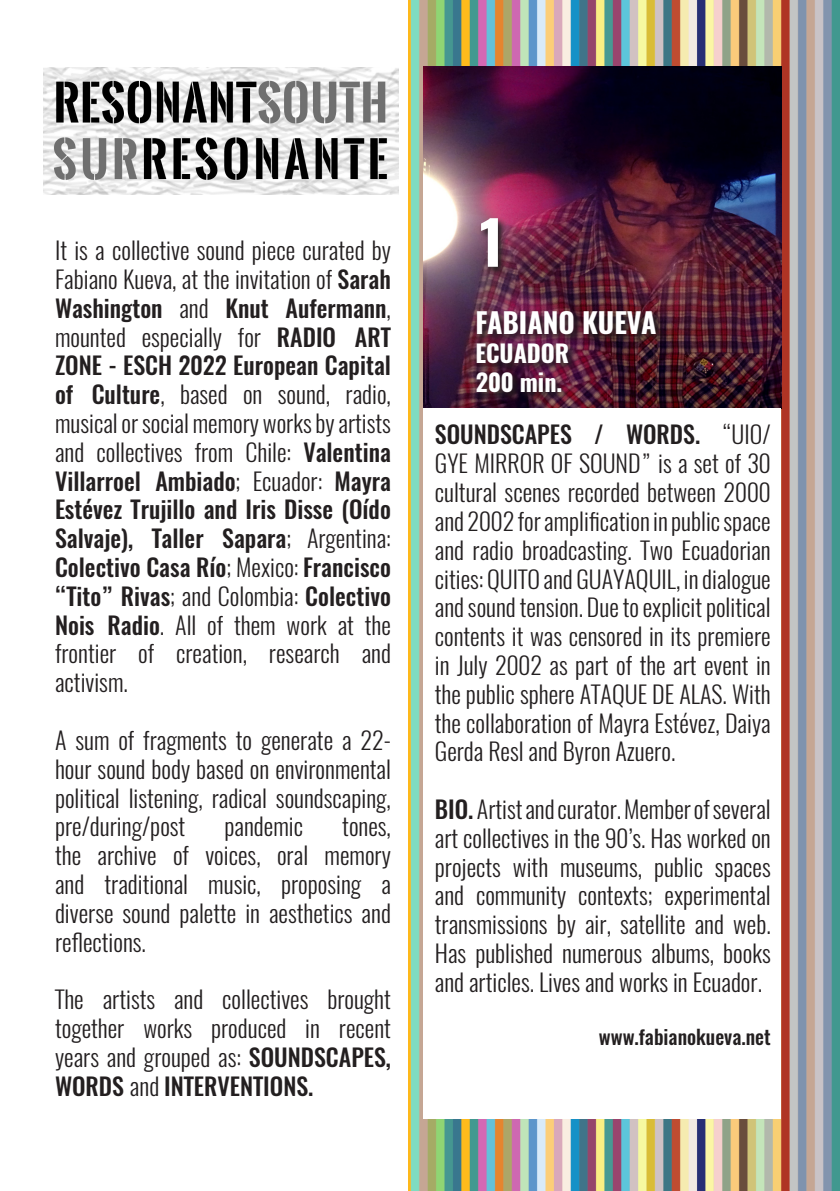
<style>
.page{position:relative;width:840px;height:1191px;background:#fff}
.page>*{position:absolute;margin:0;border:0;box-sizing:border-box;transform-origin:0 0}
.t1{font:700 60px "Oswald";color:#fff}
.t2{font:700 28px "Oswald";color:#fff}
.t3{font:300 24px/28.8px "Oswald";color:#231f20;text-align:justify}
.t4{font:700 24px "Oswald";color:#fff}
.t5{font:500 20px "Oswald";color:#231f20}
.s1{font-weight:500}
</style>
<div class="page">
<img style="left:408px;top:0;width:431px;height:1191px">
<img style="left:43px;top:68px;width:355px;height:126px">
<img style="left:423px;top:67px;width:357px;height:1052px">
<img style="left:474px;top:217px;width:259px;height:219px">
<p class="t3" style="left:55px;top:236px;width:337px">It is a collective sound piece curated by Fabiano Kueva, at the invitation of <span class="s1">Sarah Washington</span> and <span class="s1">Knut Aufermann</span>, mounted especially for <span class="s1">RADIO ART ZONE - ESCH 2022 European Capital of Culture</span>, based on sound, radio, musical or social memory works by artists and collectives from Chile: <span class="s1">Valentina Villarroel Ambiado</span>; Ecuador: <span class="s1">Mayra Estévez Trujillo and Iris Disse (Oído Salvaje), Taller Sapara</span>; Argentina:<br><span class="s1">Colectivo Casa Río</span>; Mexico: <span class="s1">Francisco “Tito” Rivas</span>; and Colombia: <span class="s1">Colectivo Nois Radio</span>. All of them work at the frontier of creation, research and activism.</p>
<p class="t3" style="left:55px;top:726px;width:337px">A sum of fragments to generate a 22- hour sound body based on environmental political listening, radical soundscaping, pre/during/post</p>
<p class="t3" style="left:224px;top:812px;width:80px">pandemic</p>
<p class="t3" style="left:55px;top:812px;width:337px;text-indent:287px">tones, the archive of voices, oral memory and traditional music, proposing a diverse sound palette in aesthetics and reflections.</p>
<p class="t3" style="left:55px;top:985px;width:337px">The artists and collectives brought together works produced in recent years and grouped as: <span class="s1">SOUNDSCAPES, WORDS</span> and <span class="s1">INTERVENTIONS.</span></p>
<p class="t1" style="left:475px;top:201px;width:33px">1</p>
<p class="t2" style="left:475px;top:303px;width:182px">FABIANO KUEVA</p>
<p class="t4" style="left:475px;top:336px;width:95px">ECUADOR</p>
<p class="t4" style="left:475px;top:365px;width:88px">200 min.</p>
<p class="t3" style="left:434px;top:420px;width:337px"><span class="s1">SOUNDSCAPES / WORDS.</span> “UIO/ GYE MIRROR OF SOUND” is a set of 30 cultural scenes recorded between 2000 and 2002 for amplification in public space and radio broadcasting. Two Ecuadorian cities: QUITO and GUAYAQUIL, in dialogue and sound tension. Due to explicit political contents it was censored in its premiere in July 2002 as part of the art event in the public sphere ATAQUE DE ALAS. With the collaboration of Mayra Estévez, Daiya Gerda Resl and Byron Azuero.</p>
<p class="t3" style="left:434px;top:795px;width:337px"><span class="s1">BIO.</span> Artist and curator. Member of several art collectives in the 90’s. Has worked on projects with museums, public spaces and community contexts; experimental transmissions by air, satellite and web.<br>Has published numerous albums, books and articles. Lives and works in Ecuador.</p>
<p class="t5" style="left:598px;top:1022px;width:173px">www.fabianokueva.net</p>
</div>
